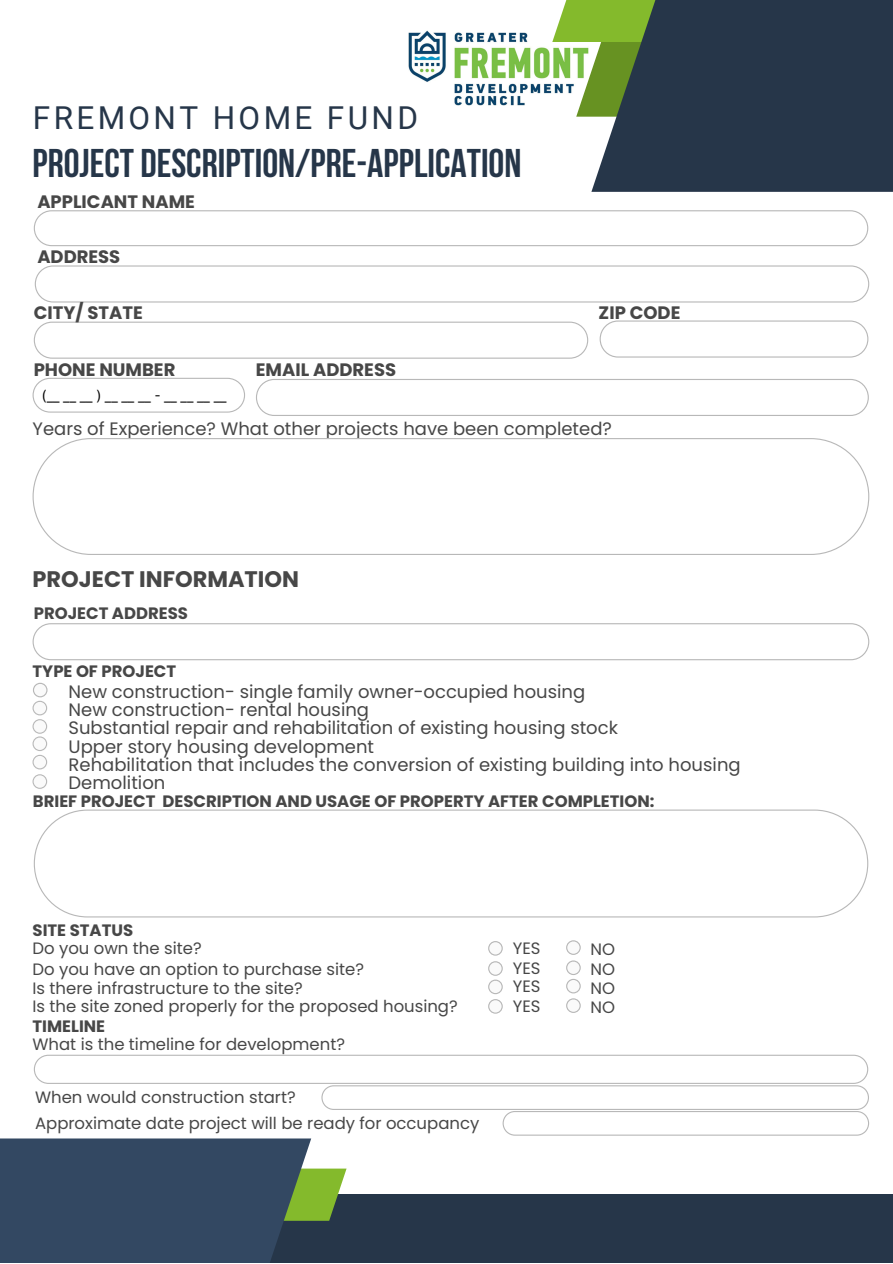
<style>
.page{position:relative;width:893px;height:1264px;background:#fff}
.page>*{position:absolute;margin:0;border:0;box-sizing:border-box;transform-origin:0 0}
.t1{font:700 39.9px "Bebas Neue";color:#263649}
.t2{font:31.5px "Roboto";letter-spacing:.105em;color:#263649}
.t3{font:700 22.5px "Poppins";color:#474747}
.t4{font:18px "Poppins";color:#474747}
.t5{font:700 18px "Poppins";color:#474747}
.t6{font:16.5px "Poppins";color:#474747}
.t7{font:700 16.5px "Poppins";color:#474747}
.t8{font:15px "Canva Sans";color:#000}
</style>
<div class="page">
<svg style="left:34px;top:210px;width:834px;height:36px"></svg>
<svg style="left:35px;top:265px;width:834px;height:37px"></svg>
<svg style="left:34px;top:321px;width:554px;height:38px"></svg>
<div style="left:33px;top:378px;width:212px;height:35px;background:#d1d1d1;border-radius:18px"></div>
<svg style="left:33px;top:378px;width:212px;height:34px;background:#fbfbfb"></svg>
<svg style="left:599px;top:320px;width:269px;height:37px"></svg>
<svg style="left:256px;top:379px;width:612px;height:37px"></svg>
<img style="left:408px;top:31px;width:168px;height:75px">
<svg style="left:576px;top:47px;width:15px;height:70px"></svg>
<svg style="left:552px;top:0;width:39px;height:42px;fill:#84ba2c"></svg>
<div style="left:591px;top:0;width:301px;height:192px;background:#263649"></div>
<div style="left:0;top:1194px;width:892px;height:68px;background:#263649"></div>
<svg style="left:311px;top:1168px;width:35px;height:52px"></svg>
<div style="left:0;top:1138px;width:311px;height:124px;background:#334862"></div>
<svg style="left:33px;top:438px;width:836px;height:117px"></svg>
<svg style="left:33px;top:623px;width:836px;height:37px"></svg>
<svg style="left:34px;top:809px;width:834px;height:108px"></svg>
<div style="left:33px;top:700px;width:15px;height:16px;background:#fafafa;border-radius:50%"></div>
<div style="left:33px;top:719px;width:15px;height:15px;background:#fafafa;border-radius:50%"></div>
<div style="left:33px;top:736px;width:15px;height:15px;background:#fafafa;border-radius:50%"></div>
<div style="left:33px;top:754px;width:15px;height:16px;background:#fafafa;border-radius:50%"></div>
<svg style="left:33px;top:682px;width:14px;height:106px"></svg>
<svg style="left:34px;top:1054px;width:835px;height:81px"></svg>
<svg style="left:488px;top:941px;width:14px;height:14px"></svg>
<svg style="left:488px;top:961px;width:14px;height:52px"></svg>
<svg style="left:566px;top:940px;width:14px;height:14px"></svg>
<svg style="left:566px;top:960px;width:14px;height:52px"></svg>
<p class="t2" style="left:33px;top:100px;width:386px">FREMONT HOME FUND</p>
<p class="t1" style="left:33px;top:147px;width:490px">PROJECT DESCRIPTION/PRE-APPLICATION</p>
<p class="t5" style="left:37px;top:189px;width:159px">APPLICANT NAME</p>
<p class="t5" style="left:37px;top:244px;width:84px">ADDRESS</p>
<p class="t5" style="left:34px;top:300px;width:110px">CITY/ STATE</p>
<p class="t5" style="left:34px;top:357px;width:143px">PHONE NUMBER</p>
<p class="t5" style="left:256px;top:357px;width:142px">EMAIL ADDRESS</p>
<p class="t5" style="left:598px;top:300px;width:83px">ZIP CODE</p>
<p class="t8" style="left:42px;top:385px;width:186px">(__ __ __ ) __ __ __ - __ __ __ __</p>
<p class="t4" style="left:33px;top:416px;width:581px">Years of Experience? What other projects have been completed?</p>
<p class="t3" style="left:33px;top:563px;width:268px">PROJECT INFORMATION</p>
<p class="t7" style="left:34px;top:601px;width:156px">PROJECT ADDRESS</p>
<p class="t7" style="left:33px;top:659px;width:145px">TYPE OF PROJECT</p>
<p class="t4" style="left:69px;top:678px;width:518px">New construction- single family owner-occupied housing</p>
<p class="t4" style="left:69px;top:697px;width:302px">New construction- rental housing</p>
<p class="t4" style="left:69px;top:715px;width:551px">Substantial repair and rehabilitation of existing housing stock</p>
<p class="t4" style="left:69px;top:733px;width:307px">Upper story housing development</p>
<p class="t4" style="left:69px;top:752px;width:673px">Rehabilitation that includes the conversion of existing building into housing</p>
<p class="t4" style="left:69px;top:770px;width:98px">Demolition</p>
<p class="t7" style="left:33px;top:789px;width:623px">BRIEF PROJECT DESCRIPTION AND USAGE OF PROPERTY AFTER COMPLETION:</p>
<p class="t7" style="left:33px;top:918px;width:102px">SITE STATUS</p>
<p class="t6" style="left:33px;top:936px;width:170px">Do you own the site?</p>
<p class="t6" style="left:33px;top:957px;width:333px">Do you have an option to purchase site?</p>
<p class="t6" style="left:33px;top:976px;width:272px">Is there infrastructure to the site?</p>
<p class="t6" style="left:33px;top:994px;width:426px">Is the site zoned properly for the proposed housing?</p>
<p class="t7" style="left:33px;top:1014px;width:74px">TIMELINE</p>
<p class="t6" style="left:33px;top:1032px;width:314px">What is the timeline for development?</p>
<p class="t6" style="left:35px;top:1085px;width:262px">When would construction start?</p>
<p class="t6" style="left:35px;top:1111px;width:445px">Approximate date project will be ready for occupancy</p>
<p class="t6" style="left:512px;top:936px;width:29px">YES</p>
<p class="t6" style="left:512px;top:956px;width:29px">YES</p>
<p class="t6" style="left:512px;top:974px;width:29px">YES</p>
<p class="t6" style="left:512px;top:994px;width:29px">YES</p>
<p class="t6" style="left:590px;top:937px;width:26px">NO</p>
<p class="t6" style="left:590px;top:958px;width:26px">NO</p>
<p class="t6" style="left:590px;top:976px;width:26px">NO</p>
<p class="t6" style="left:590px;top:995px;width:26px">NO</p>
</div>
